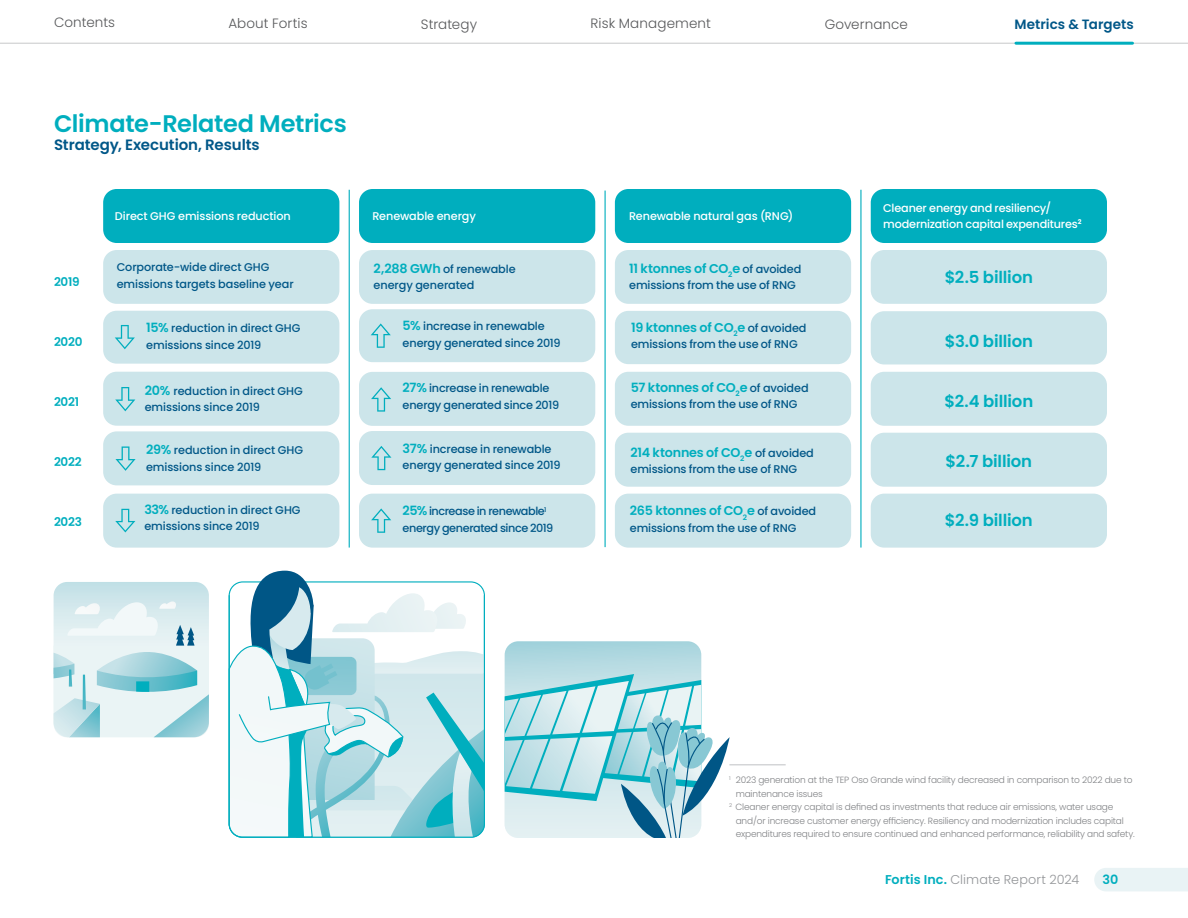
<style>
.page{position:relative;width:1188px;height:918px;background:#fff}
.page>*{position:absolute;margin:0;border:0;box-sizing:border-box;transform-origin:0 0}
.t1{font:600 24px "Poppins";letter-spacing:-.015em;color:#00aebe}
.t2{font:600 16.5px "Poppins";letter-spacing:-.01em;color:#00aebe}
.t3{font:600 15px "Poppins";letter-spacing:-.005em;color:#005788}
.t4{font:300 13.5px "Poppins";letter-spacing:.005em;color:#58595b}
.t5{font:600 13.5px "Poppins";letter-spacing:.005em;color:#005788}
.t6{font:600 12.75px "Poppins";letter-spacing:-.015em;color:#00aebe}
.t7{font:300 12.75px "Poppins";letter-spacing:.01em;color:#939598}
.t8{font:600 12px "Poppins";letter-spacing:-.02em;color:#00aebe}
.t9{font:500 11.25px/16.5px "Poppins";letter-spacing:-.01em;color:#005788}
.t10{font:500 11.25px/16.5px "Poppins";letter-spacing:-.015em;color:#fff}
.t11{font:500 11.25px/16.5px "Poppins";letter-spacing:-.035em;color:#005788}
.t12{font:300 9px "Poppins";letter-spacing:-.02em;color:#808285}
.s1{font-weight:600;font-size:12.75px;color:#00aebe}
.s2{font-weight:500;font-size:11.25px;color:#005788}
.s3{font-weight:600;color:#00aebe}
.s4{color:#fff}
</style>
<div class="page">
<div style="left:1094px;top:868px;width:94px;height:23px;background:#e9f3f5"></div>
<svg style="left:54px;top:582px;width:155px;height:155px;background:#cae5ea"></svg>
<svg style="left:228px;top:571px;width:256px;height:267px"></svg>
<svg style="left:505px;top:641px;width:225px;height:197px;background:#b1dae2"></svg>
<div style="left:615px;top:250px;width:236px;height:54px;background:#cce5ea;border-radius:14px"></div>
<div style="left:615px;top:311px;width:236px;height:53px;background:#cce5ea;border-radius:14px"></div>
<div style="left:615px;top:372px;width:236px;height:54px;background:#cce5ea;border-radius:14px"></div>
<div style="left:615px;top:433px;width:236px;height:54px;background:#cce5ea;border-radius:14px"></div>
<div style="left:615px;top:494px;width:236px;height:54px;background:#cce5ea;border-radius:14px"></div>
<div style="left:615px;top:189px;width:236px;height:54px;background:#00aebe;border-radius:14px"></div>
<div style="left:871px;top:250px;width:236px;height:54px;background:#cce5ea;border-radius:14px"></div>
<div style="left:871px;top:311px;width:236px;height:53px;background:#cce5ea;border-radius:14px"></div>
<div style="left:871px;top:372px;width:236px;height:54px;background:#cce5ea;border-radius:14px"></div>
<div style="left:871px;top:433px;width:236px;height:54px;background:#cce5ea;border-radius:14px"></div>
<div style="left:871px;top:494px;width:236px;height:54px;background:#cce5ea;border-radius:14px"></div>
<div style="left:871px;top:189px;width:236px;height:54px;background:#00aebe;border-radius:14px"></div>
<div style="left:103px;top:250px;width:236px;height:54px;background:#cce5ea;border-radius:14px"></div>
<div style="left:103px;top:189px;width:236px;height:54px;background:#00aebe;border-radius:14px"></div>
<div style="left:103px;top:311px;width:236px;height:53px;background:#cce5ea;border-radius:14px"></div>
<svg style="left:115px;top:325px;width:20px;height:24px"></svg>
<div style="left:103px;top:372px;width:236px;height:54px;background:#cce5ea;border-radius:13px"></div>
<svg style="left:115px;top:387px;width:20px;height:24px"></svg>
<div style="left:103px;top:431px;width:236px;height:54px;background:#cce5ea;border-radius:13px"></div>
<svg style="left:115px;top:446px;width:21px;height:25px"></svg>
<div style="left:103px;top:494px;width:236px;height:54px;background:#cce5ea;border-radius:13px"></div>
<svg style="left:115px;top:509px;width:20px;height:23px"></svg>
<div style="left:359px;top:189px;width:236px;height:54px;background:#00aebe;border-radius:13px"></div>
<div style="left:359px;top:250px;width:236px;height:54px;background:#cce5ea;border-radius:14px"></div>
<div style="left:359px;top:309px;width:236px;height:53px;background:#cce5ea;border-radius:14px"></div>
<svg style="left:371px;top:323px;width:20px;height:25px"></svg>
<div style="left:359px;top:372px;width:236px;height:54px;background:#cce5ea;border-radius:13px"></div>
<svg style="left:371px;top:387px;width:20px;height:25px"></svg>
<div style="left:359px;top:431px;width:236px;height:54px;background:#cce5ea;border-radius:13px"></div>
<svg style="left:371px;top:446px;width:20px;height:24px"></svg>
<div style="left:359px;top:494px;width:236px;height:54px;background:#cce5ea;border-radius:13px"></div>
<svg style="left:371px;top:508px;width:20px;height:25px"></svg>
<hr style="left:349px;top:190px;width:1px;height:358px;background:#00aebe">
<hr style="left:605px;top:191px;width:1px;height:356px;background:#00aebe">
<hr style="left:860px;top:190px;width:2px;height:358px;background:#00aebe">
<hr style="left:729px;top:764px;width:57px;height:1px;background:#c7c8ca">
<hr style="left:0;top:43px;width:1188px;height:1px;background:#c7c8ca">
<hr style="left:1016px;top:42px;width:116px;height:3px;background:#00aebe">
<p class="t4" style="left:54px;top:14px;width:63px">Contents</p>
<p class="t4" style="left:228px;top:16px;width:81px">About Fortis</p>
<p class="t4" style="left:421px;top:16px;width:58px">Strategy</p>
<p class="t4" style="left:591px;top:16px;width:122px">Risk Management</p>
<p class="t4" style="left:825px;top:16px;width:85px">Governance</p>
<h1 class="t1" style="left:54px;top:109px;width:294px">Climate-Related Metrics</h1>
<h3 class="t3" style="left:54px;top:136px;width:207px">Strategy, Execution, Results</h3>
<p class="t5" style="left:1015px;top:16px;width:121px">Metrics &amp; Targets</p>
<p class="t10" style="left:115px;top:208px;width:177px">Direct GHG emissions reduction</p>
<p class="t10" style="left:372px;top:208px;width:105px">Renewable energy</p>
<p class="t10" style="left:629px;top:208px;width:166px">Renewable natural gas (RNG)</p>
<p class="t10" style="left:883px;top:199px;width:200px">Cleaner energy and resiliency/ modernization capital expenditures<sup>2</sup></p>
<p class="t8" style="left:54px;top:275px;width:27px">2019</p>
<p class="t8" style="left:54px;top:335px;width:30px">2020</p>
<p class="t8" style="left:54px;top:395px;width:27px">2021</p>
<p class="t8" style="left:54px;top:455px;width:29px">2022</p>
<p class="t8" style="left:54px;top:515px;width:29px">2023</p>
<p class="t9" style="left:117px;top:259px;width:179px">Corporate-wide direct GHG emissions targets baseline year</p>
<p class="t9" style="left:146px;top:320px;width:156px"><span class="s1">15%</span> reduction in direct GHG emissions since 2019</p>
<p class="t9" style="left:145px;top:383px;width:160px"><span class="s1">20%</span> reduction in direct GHG emissions since 2019</p>
<p class="t9" style="left:146px;top:442px;width:159px"><span class="s1">29%</span> reduction in direct GHG emissions since 2019</p>
<p class="t9" style="left:144px;top:502px;width:158px"><span class="s1">33%</span> reduction in direct GHG emissions since 2019</p>
<p class="t9" style="left:374px;top:261px;width:144px"><span class="s1">2,288 GWh</span> of renewable energy generated</p>
<p class="t9" style="left:403px;top:318px;width:159px"><span class="s1">5%</span> increase in renewable energy generated since 2019</p>
<p class="t9" style="left:403px;top:380px;width:158px"><span class="s1">27%</span> increase in renewable energy generated since 2019</p>
<p class="t9" style="left:403px;top:440px;width:159px"><span class="s1">37%</span> increase in renewable energy generated since 2019</p>
<p class="t11" style="left:403px;top:503px;width:152px"><span class="s1">25%</span> increase in renewable<sup>1 </sup>energy generated since 2019</p>
<p class="t6" style="left:629px;top:261px;width:174px">11 ktonnes of CO<sub>2</sub>e <span class="s2">of avoided</span></p>
<p class="t9" style="left:629px;top:277px;width:168px">emissions from the use of RNG</p>
<p class="t6" style="left:631px;top:320px;width:177px">19 ktonnes of CO<sub>2</sub>e <span class="s2">of avoided</span></p>
<p class="t9" style="left:631px;top:336px;width:168px">emissions from the use of RNG</p>
<p class="t6" style="left:631px;top:380px;width:179px">57 ktonnes of CO<sub>2</sub>e <span class="s2">of avoided</span></p>
<p class="t9" style="left:631px;top:396px;width:168px">emissions from the use of RNG</p>
<p class="t6" style="left:631px;top:445px;width:185px">214 ktonnes of CO<sub>2</sub>e <span class="s2">of avoided</span></p>
<p class="t9" style="left:631px;top:461px;width:168px">emissions from the use of RNG</p>
<p class="t6" style="left:630px;top:503px;width:188px">265 ktonnes of CO<sub>2</sub>e <span class="s2">of avoided</span></p>
<p class="t9" style="left:630px;top:520px;width:168px">emissions from the use of RNG</p>
<h2 class="t2" style="left:945px;top:267px;width:90px">$2.5 billion</h2>
<h2 class="t2" style="left:945px;top:331px;width:90px">$3.0 billion</h2>
<h2 class="t2" style="left:944px;top:392px;width:90px">$2.4 billion</h2>
<h2 class="t2" style="left:946px;top:451px;width:88px">$2.7 billion</h2>
<h2 class="t2" style="left:945px;top:510px;width:89px">$2.9 billion</h2>
<p class="t12" style="left:729px;top:775px;width:405px"><sup>1</sup> 2023 generation at the TEP Oso Grande wind facility decreased in comparison to 2022 due to</p>
<p class="t12" style="left:736px;top:789px;width:88px">maintenance issues</p>
<p class="t12" style="left:729px;top:802px;width:386px"><sup>2</sup> Cleaner energy capital is defined as investments that reduce air emissions, water usage</p>
<p class="t12" style="left:736px;top:816px;width:390px">and/or increase customer energy efficiency. Resiliency and modernization includes capital</p>
<p class="t12" style="left:736px;top:829px;width:400px">expenditures required to ensure continued and enhanced performance, reliability and safety.</p>
<p class="t7" style="left:885px;top:872px;width:196px"><span class="s3">Fortis Inc.</span> Climate Report 2024</p>
<p class="t6" style="left:1102px;top:872px;width:21px">30<span class="s4">30</span></p>
</div>
